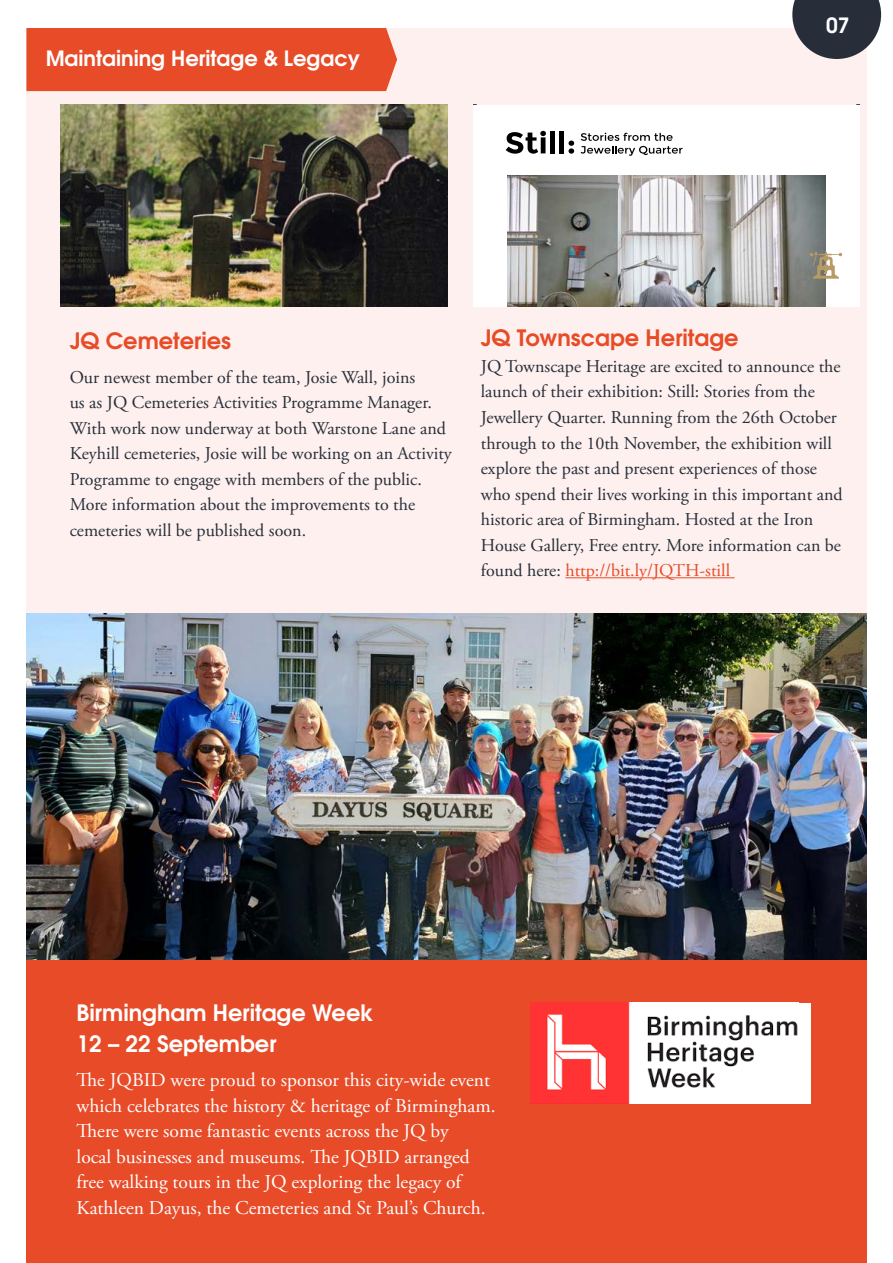
<style>
.page{position:relative;width:893px;height:1263px;background:#fff}
.page>*{position:absolute;margin:0;border:0;box-sizing:border-box;transform-origin:0 0}
.t1{font:700 22.5px/31.5px "Te X Gyre Adventor";color:#fff}
.t2{font:700 22.5px "Te X Gyre Adventor";color:#e84b27}
.t3{font:700 21px "Te X Gyre Adventor";color:#fff}
.t4{font:19.5px/25.5px "Adobe Garamond Pro";color:#fff}
.t5{font:18px/25.5px "Adobe Garamond Pro";color:#272e39}
.s1{color:#e84b27}
</style>
<div class="page">
<div style="left:26px;top:28px;width:840px;height:1199px;background:#fdf0ee"></div>
<div style="left:26px;top:28px;width:371px;height:63px;background:#e84b27"></div>
<hr style="left:565px;top:577px;width:170px;height:1px;background:#e84b27">
<img style="left:60px;top:105px;width:387px;height:201px">
<div style="left:473px;top:105px;width:387px;height:201px;background:#fff"></div>
<img style="left:507px;top:176px;width:319px;height:130px">
<svg style="left:506px;top:131px;width:40px;height:23px"></svg>
<div style="left:550px;top:131px;width:5px;height:22px;background:#000"></div>
<div style="left:559px;top:131px;width:5px;height:22px;background:#000"></div>
<svg style="left:569px;top:141px;width:5px;height:13px"></svg>
<svg style="left:581px;top:133px;width:101px;height:23px"></svg>
<svg style="left:810px;top:252px;width:32px;height:27px"></svg>
<img style="left:26px;top:614px;width:840px;height:346px">
<div style="left:26px;top:960px;width:840px;height:303px;background:#e84b27"></div>
<div style="left:530px;top:1002px;width:280px;height:101px;background:#fff"></div>
<img style="left:530px;top:1002px;width:268px;height:101px">
<svg style="left:792px;top:0;width:89px;height:59px"></svg>
<p class="t3" style="left:46px;top:50px;width:316px">Maintaining Heritage &amp; Legacy</p>
<p class="t3" style="left:826px;top:16px;width:25px">07</p>
<p class="t2" style="left:70px;top:332px;width:163px">JQ Cemeteries</p>
<p class="t5" style="left:70px;top:366px;width:384px">Our newest member of the team, Josie Wall, joins<br>us as JQ Cemeteries Activities Programme Manager.<br>With work now underway at both Warstone Lane and Keyhill cemeteries, Josie will be working on an Activity Programme to engage with members of the public.<br>More information about the improvements to the cemeteries will be published soon.</p>
<p class="t2" style="left:481px;top:329px;width:259px">JQ Townscape Heritage</p>
<p class="t5" style="left:481px;top:355px;width:363px">JQ Townscape Heritage are excited to announce the launch of their exhibition: Still: Stories from the Jewellery Quarter. Running from the 26th October through to the 10th November, the exhibition will explore the past and present experiences of those who spend their lives working in this important and historic area of Birmingham. Hosted at the Iron House Gallery, Free entry. More information can be found here: <span class="s1">http://bit.ly/JQTH-still</span></p>
<p class="t1" style="left:77px;top:999px;width:298px">Birmingham Heritage Week<br>12 – 22 September</p>
<p class="t4" style="left:77px;top:1069px;width:421px">The JQBID were proud to sponsor this city-wide event which celebrates the history &amp; heritage of Birmingham.<br>There were some fantastic events across the JQ by<br>local businesses and museums. The JQBID arranged free walking tours in the JQ exploring the legacy of Kathleen Dayus, the Cemeteries and St Paul’s Church.</p>
</div>
